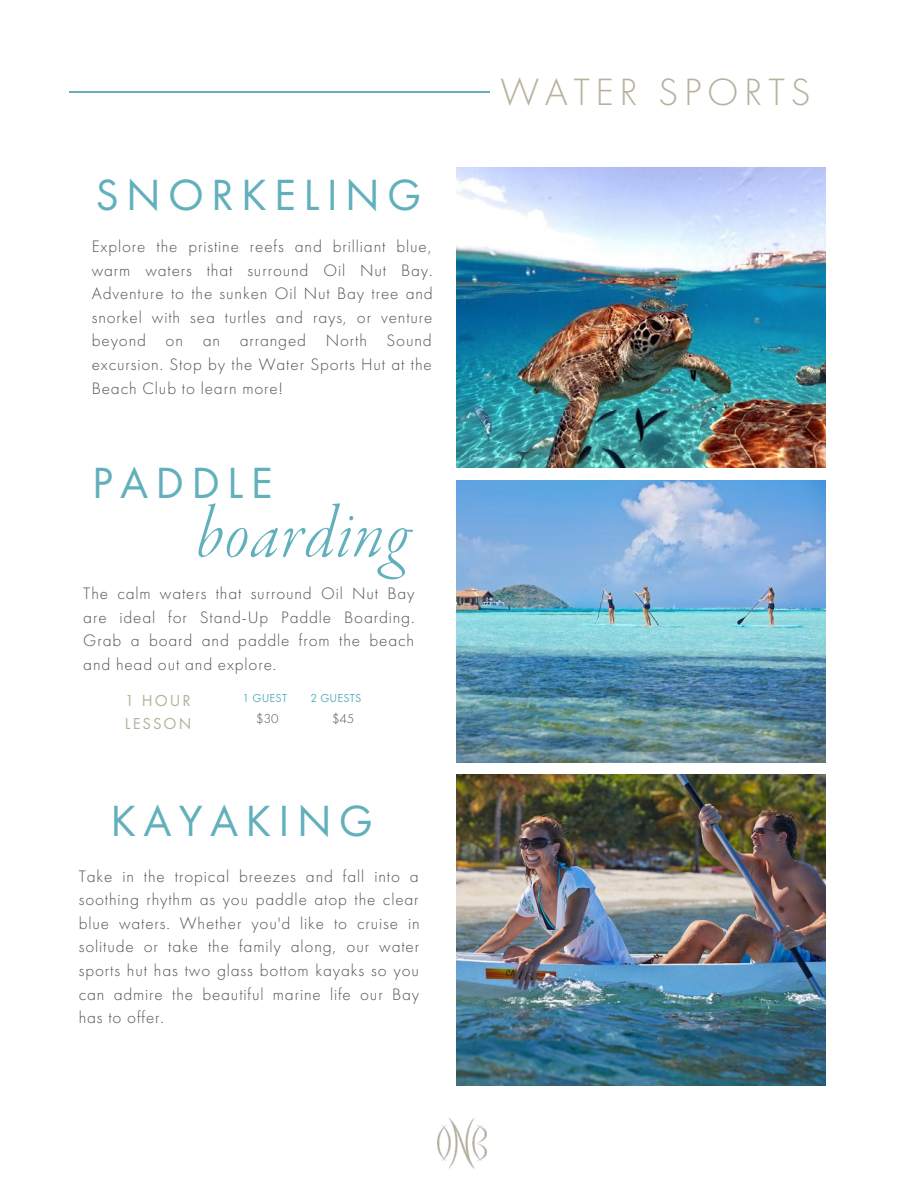
<style>
.page{position:relative;width:918px;height:1188px;background:#fff}
.page>*{position:absolute;margin:0;border:0;box-sizing:border-box;transform-origin:0 0}
.t1{font:76.05px "Garamond Premr Pro Lt It Disp";letter-spacing:.02em;color:#61b0bc}
.t2{font:45.3px "Futura PT";letter-spacing:.16em;color:#61b0bc}
.t3{font:300 39.45px "Futura PT";letter-spacing:.14em;color:#b7b19d}
.t4{font:300 17.25px/23.7px "Futura PT";letter-spacing:.05em;color:#525252;text-align:justify}
.t5{font:16.5px/22.5px "Futura PT";letter-spacing:.12em;color:#b7b19d}
.t6{font:300 13.5px "Futura PT";color:#545454}
.t7{font:12px "Futura PT";letter-spacing:.015em;color:#61b0bc}
</style>
<div class="page">
<img style="left:457px;top:167px;width:369px;height:300px">
<img style="left:457px;top:480px;width:369px;height:282px">
<img style="left:457px;top:775px;width:369px;height:310px">
<hr style="left:69px;top:92px;width:421px;height:1px;background:#61b0bc">
<img style="left:437px;top:1117px;width:50px;height:52px">
<h2 class="t2" style="left:95px;top:165px;width:328px">SNORKELING</h2>
<p class="t4" style="left:92px;top:234px;width:342px">Explore the pristine reefs and brilliant blue, warm waters that surround Oil Nut Bay.<br>Adventure to the sunken Oil Nut Bay tree and snorkel with sea turtles and rays, or venture beyond on an arranged North Sound excursion. Stop by the Water Sports Hut at the Beach Club to learn more!</p>
<h2 class="t2" style="left:92px;top:454px;width:182px">PADDLE</h2>
<h1 class="t1" style="left:197px;top:501px;width:215px">boarding</h1>
<p class="t4" style="left:83px;top:581px;width:333px">The calm waters that surround Oil Nut Bay are ideal for Stand-Up Paddle Boarding.<br>Grab a board and paddle from the beach and head out and explore.</p>
<p class="t5" style="left:125px;top:689px;width:68px">1 HOUR<br>LESSON</p>
<p class="t7" style="left:242px;top:690px;width:46px">1 GUEST</p>
<p class="t7" style="left:310px;top:690px;width:53px">2 GUESTS</p>
<p class="t6" style="left:256px;top:709px;width:24px">$30</p>
<p class="t6" style="left:332px;top:709px;width:24px">$45</p>
<h2 class="t2" style="left:111px;top:792px;width:264px">KAYAKING</h2>
<p class="t4" style="left:79px;top:864px;width:342px">Take in the tropical breezes and fall into a soothing rhythm as you paddle atop the clear blue waters. Whether you'd like to cruise in solitude or take the family along, our water sports hut has two glass bottom kayaks so you can admire the beautiful marine life our Bay has to offer.</p>
<h3 class="t3" style="left:501px;top:67px;width:312px">WATER SPORTS</h3>
</div>
